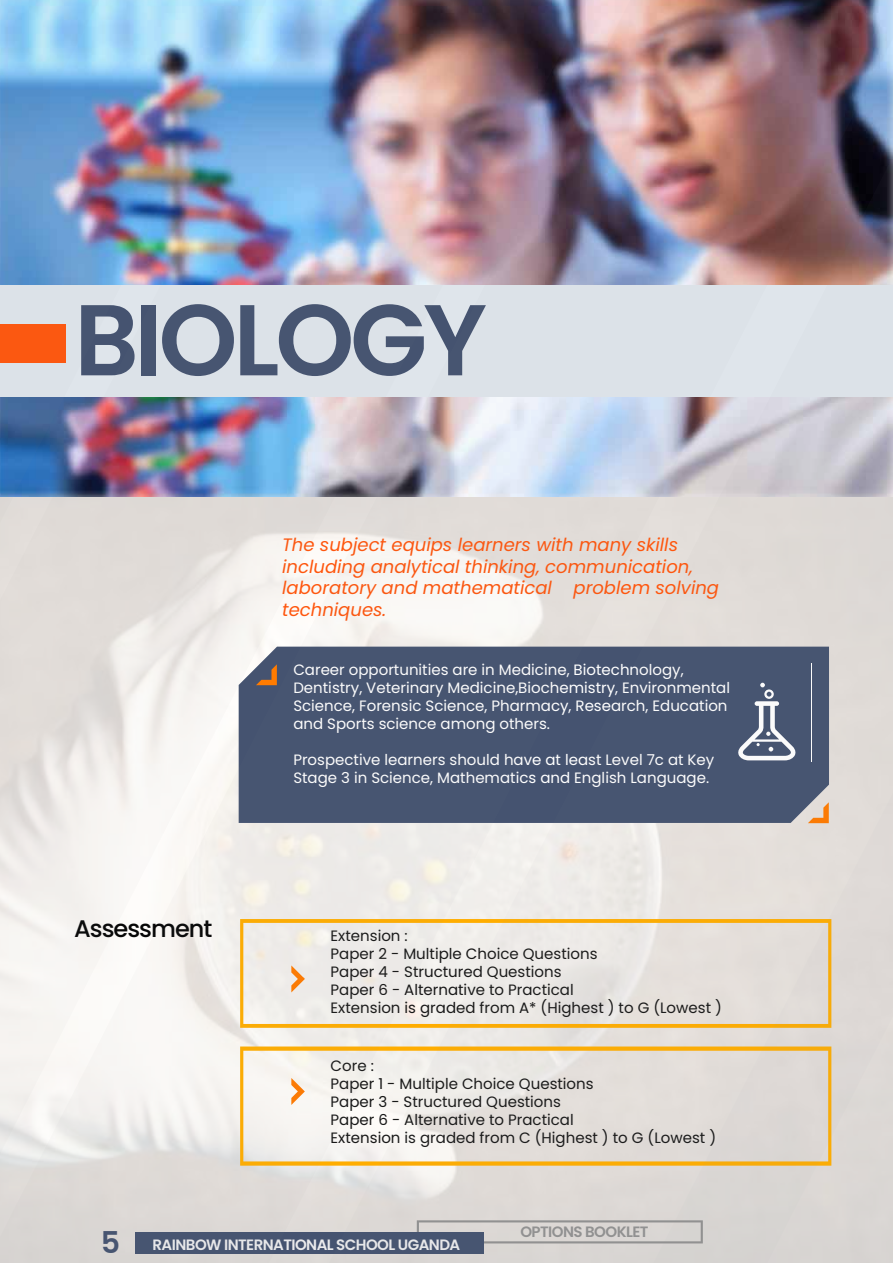
<style>
.page{position:relative;width:893px;height:1263px;background:#fff}
.page>*{position:absolute;margin:0;border:0;box-sizing:border-box;transform-origin:0 0}
.t1{font:600 100.5px "Poppins";letter-spacing:-.04em;color:#455370}
.t2{font:600 30px "Poppins";color:#455370}
.t3{font:500 24px "Poppins";letter-spacing:-.04em;color:#070707}
.t4{font:italic 18px/21.6px "Poppins";color:#ff560d}
.t5{font:15px/18px "Poppins";color:#fff}
.t6{font:15px/18px "Poppins";color:#181818}
.t7{font:600 15px "Poppins";letter-spacing:-.035em;color:#eaeaec}
.t8{font:600 15px "Poppins";letter-spacing:-.035em;color:#919191}
</style>
<div class="page">
<img style="left:0;top:0;width:893px;height:1263px">
<h1 class="t1" style="left:74px;top:282px;width:414px">BIOLOGY</h1>
<p class="t4" style="left:282px;top:534px;width:438px">The subject equips learners with many skills including analytical thinking, communication, laboratory and mathematical problem solving techniques.</p>
<h3 class="t3" style="left:74px;top:915px;width:140px">Assessment</h3>
<p class="t5" style="left:293px;top:660px;width:438px">Career opportunities are in Medicine, Biotechnology, Dentistry, Veterinary Medicine,Biochemistry, Environmental Science, Forensic Science, Pharmacy, Research, Education and Sports science among others.</p>
<p class="t5" style="left:293px;top:750px;width:422px">Prospective learners should have at least Level 7c at Key<br>Stage 3 in Science, Mathematics and English Language.</p>
<p class="t6" style="left:331px;top:927px;width:393px">Extension :<br>Paper 2 - Multiple Choice Questions<br>Paper 4 - Structured Questions<br>Paper 6 - Alternative to Practical<br>Extension is graded from A* (Highest ) to G (Lowest )</p>
<p class="t6" style="left:331px;top:1056px;width:387px">Core :<br>Paper 1 - Multiple Choice Questions<br>Paper 3 - Structured Questions<br>Paper 6 - Alternative to Practical<br>Extension is graded from C (Highest ) to G (Lowest )</p>
<h2 class="t2" style="left:101px;top:1225px;width:21px">5</h2>
<p class="t7" style="left:153px;top:1236px;width:309px">RAINBOW INTERNATIONAL SCHOOL UGANDA</p>
<p class="t8" style="left:520px;top:1223px;width:130px">OPTIONS BOOKLET</p>
</div>
